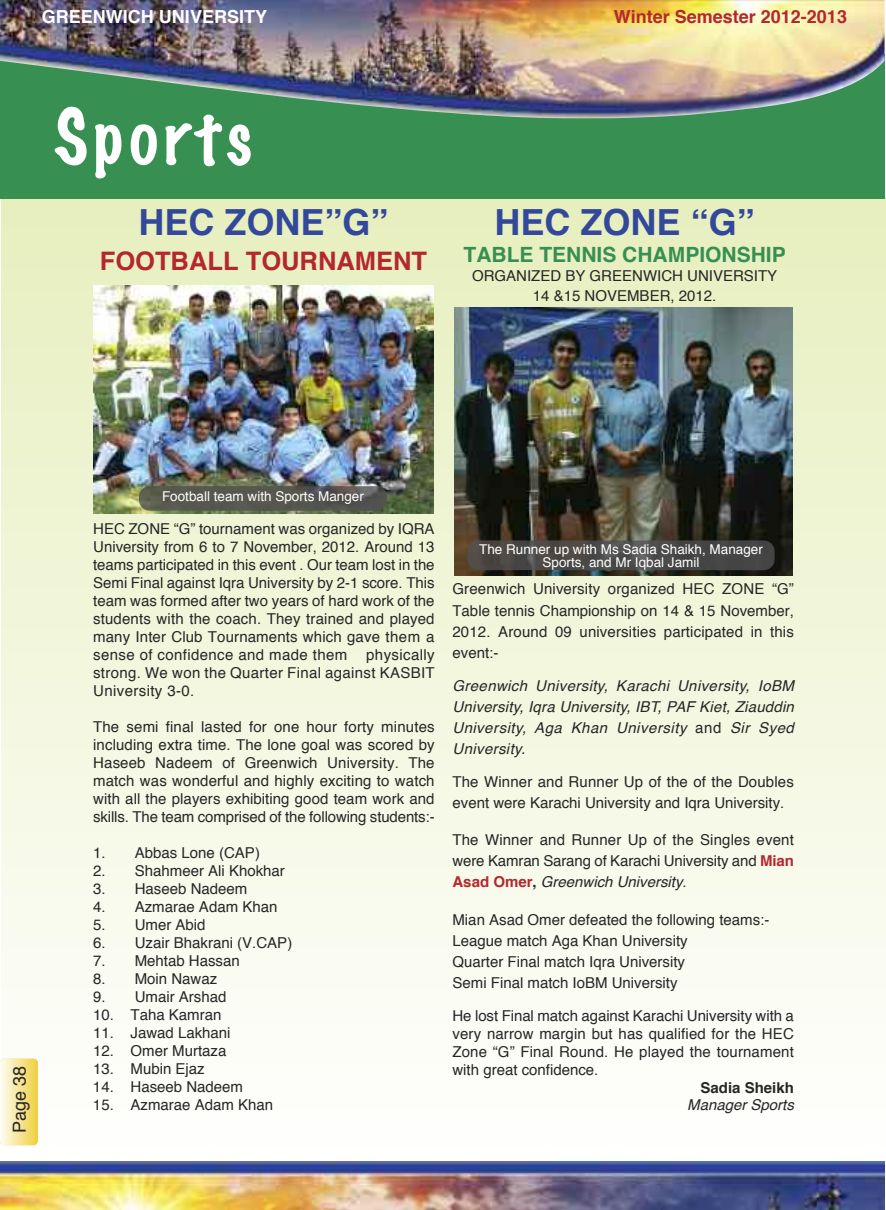
<style>
.page{position:relative;width:886px;height:1210px;background:#fff}
.page>*{position:absolute;margin:0;border:0;box-sizing:border-box;transform-origin:0 0}
.t1{font:100 69px "Marker Felt";letter-spacing:.085em;color:#fff}
.t2{font:700 36px "Helvetica";color:#33489a}
.t3{font:700 25.5px "Helvetica";color:#b5272e}
.t4{font:700 21px "Helvetica";color:#388f52}
.t5{font:700 18px "Helvetica";color:#b5272e}
.t6{font:700 18px "Helvetica";color:#fff}
.t7{font:18px "Helvetica";color:#272627}
.t8{font:15px/18px "Helvetica";color:#272627;text-align:justify}
.t9{font:italic 15px/21px "Helvetica";letter-spacing:.035em;color:#272627;text-align:justify}
.t10{font:italic 15px "Helvetica";color:#272627}
.t11{font:700 15px "Helvetica";color:#272627}
.t12{font:13.5px/13.5px "Helvetica";color:#fff;text-align:center}
.s1{font-style:normal}
.s2{font-weight:700;color:#b5272e}
.s3{font-weight:700}
.s4{font-style:italic}
</style>
<div class="page">
<div style="left:2px;top:197px;width:884px;height:962px;background:linear-gradient(to bottom,#e6eebd,#fffffe)"></div>
<svg style="left:885px;top:197px;width:1px;height:962px"></svg>
<div style="left:0;top:1058px;width:38px;height:87px;background:linear-gradient(to right,#fefdf7,#efd143);border-radius:4px"></div>
<img style="left:0;top:1161px;width:885px;height:48px">
<img style="left:94px;top:285px;width:339px;height:228px">
<img style="left:454px;top:308px;width:339px;height:267px">
<div style="left:0;top:54px;width:884px;height:145px;background:#388f52"></div>
<img style="left:0;top:0;width:884px;height:118px">
<img style="left:139px;top:486px;width:248px;height:24px">
<img style="left:467px;top:540px;width:307px;height:30px">
<p class="t6" style="left:42px;top:9px;width:227px">GREENWICH UNIVERSITY</p>
<p class="t5" style="left:614px;top:9px;width:235px">Winter Semester 2012-2013</p>
<h1 class="t1" style="left:54px;top:103px;width:199px">Sports</h1>
<h2 class="t2" style="left:138px;top:207px;width:252px">HEC ZONE”G”</h2>
<h3 class="t3" style="left:100px;top:250px;width:329px">FOOTBALL TOURNAMENT</h3>
<h2 class="t2" style="left:494px;top:207px;width:262px">HEC ZONE “G”</h2>
<h3 class="t4" style="left:463px;top:245px;width:324px">TABLE TENNIS CHAMPIONSHIP</h3>
<p class="t8" style="left:472px;top:267px;width:307px;line-height:19.5px;text-align:center">ORGANIZED BY GREENWICH UNIVERSITY<br>14 &amp;15 NOVEMBER, 2012.</p>
<p class="t7" style="left:12px;top:1133px;width:69px;rotate:-90deg">Page 38</p>
<p class="t12" style="left:162px;top:490px;width:203px">Football team with Sports Manger</p>
<p class="t8" style="left:93px;top:520px;width:343px">HEC ZONE “G” tournament was organized by IQRA University from 6 to 7 November, 2012. Around 13 teams participated in this event . Our team lost in the Semi Final against Iqra University by 2-1 score. This team was formed after two years of hard work of the students with the coach. They trained and played many Inter Club Tournaments which gave them a sense of confidence and made them</p>
<p class="t8" style="left:93px;top:646px;width:343px;text-indent:273px">physically strong. We won the Quarter Final against KASBIT University 3-0.</p>
<p class="t8" style="left:93px;top:718px;width:343px">The semi final lasted for one hour forty minutes including extra time. The lone goal was scored by Haseeb Nadeem of Greenwich University. The match was wonderful and highly exciting to watch with all the players exhibiting good team work and skills. The team comprised of the following students:-</p>
<p class="t8" style="left:93px;top:844px;width:168px">1. Abbas Lone (CAP)</p>
<p class="t8" style="left:93px;top:862px;width:193px">2. Shahmeer Ali Khokhar</p>
<p class="t8" style="left:93px;top:880px;width:156px">3. Haseeb Nadeem</p>
<p class="t8" style="left:93px;top:898px;width:186px">4. Azmarae Adam Khan</p>
<p class="t8" style="left:93px;top:916px;width:114px">5. Umer Abid</p>
<p class="t8" style="left:93px;top:934px;width:201px">6. Uzair Bhakrani (V.CAP)</p>
<p class="t8" style="left:93px;top:952px;width:148px">7. Mehtab Hassan</p>
<p class="t8" style="left:93px;top:970px;width:126px">8. Moin Nawaz</p>
<p class="t8" style="left:93px;top:988px;width:135px">9. Umair Arshad</p>
<p class="t8" style="left:93px;top:1006px;width:130px">10. Taha Kamran</p>
<p class="t8" style="left:93px;top:1024px;width:139px">11. Jawad Lakhani</p>
<p class="t8" style="left:93px;top:1042px;width:135px">12. Omer Murtaza</p>
<p class="t8" style="left:93px;top:1060px;width:113px">13. Mubin Ejaz</p>
<p class="t8" style="left:93px;top:1078px;width:152px">14. Haseeb Nadeem</p>
<p class="t8" style="left:93px;top:1096px;width:182px">15. Azmarae Adam Khan</p>
<p class="t12" style="left:479px;top:543px;width:285px">The Runner up with Ms Sadia Shaikh, Manager<br>Sports, and Mr Iqbal Jamil</p>
<p class="t8" style="left:452px;top:580px;width:343px;line-height:21px">Greenwich University organized HEC ZONE “G” Table tennis Championship on 14 &amp; 15 November, 2012. Around 09 universities participated in this event:-</p>
<p class="t9" style="left:452px;top:676px;width:343px">Greenwich University, Karachi University, IoBM University, Iqra University, IBT, PAF Kiet, Ziauddin University, Aga Khan University <span class="s1">and</span> Sir Syed University.</p>
<p class="t8" style="left:452px;top:772px;width:343px;line-height:21px">The Winner and Runner Up of the of the Doubles event were Karachi University and Iqra University.</p>
<p class="t8" style="left:452px;top:830px;width:343px;line-height:21px">The Winner and Runner Up of the Singles event were Kamran Sarang of Karachi University and <span class="s2">Mian Asad Omer</span><span class="s3">,</span> <span class="s4">Greenwich University</span>.</p>
<p class="t8" style="left:452px;top:910px;width:318px;line-height:21px;text-align:left">Mian Asad Omer defeated the following teams:- League match Aga Khan University<br>Quarter Final match Iqra University<br>Semi Final match IoBM University</p>
<p class="t8" style="left:452px;top:1007px;width:343px">He lost Final match against Karachi University with a very narrow margin but has qualified for the HEC Zone “G” Final Round. He played the tournament with great confidence.</p>
<p class="t11" style="left:700px;top:1081px;width:95px">Sadia Sheikh</p>
<p class="t10" style="left:687px;top:1098px;width:108px">Manager Sports</p>
</div>
